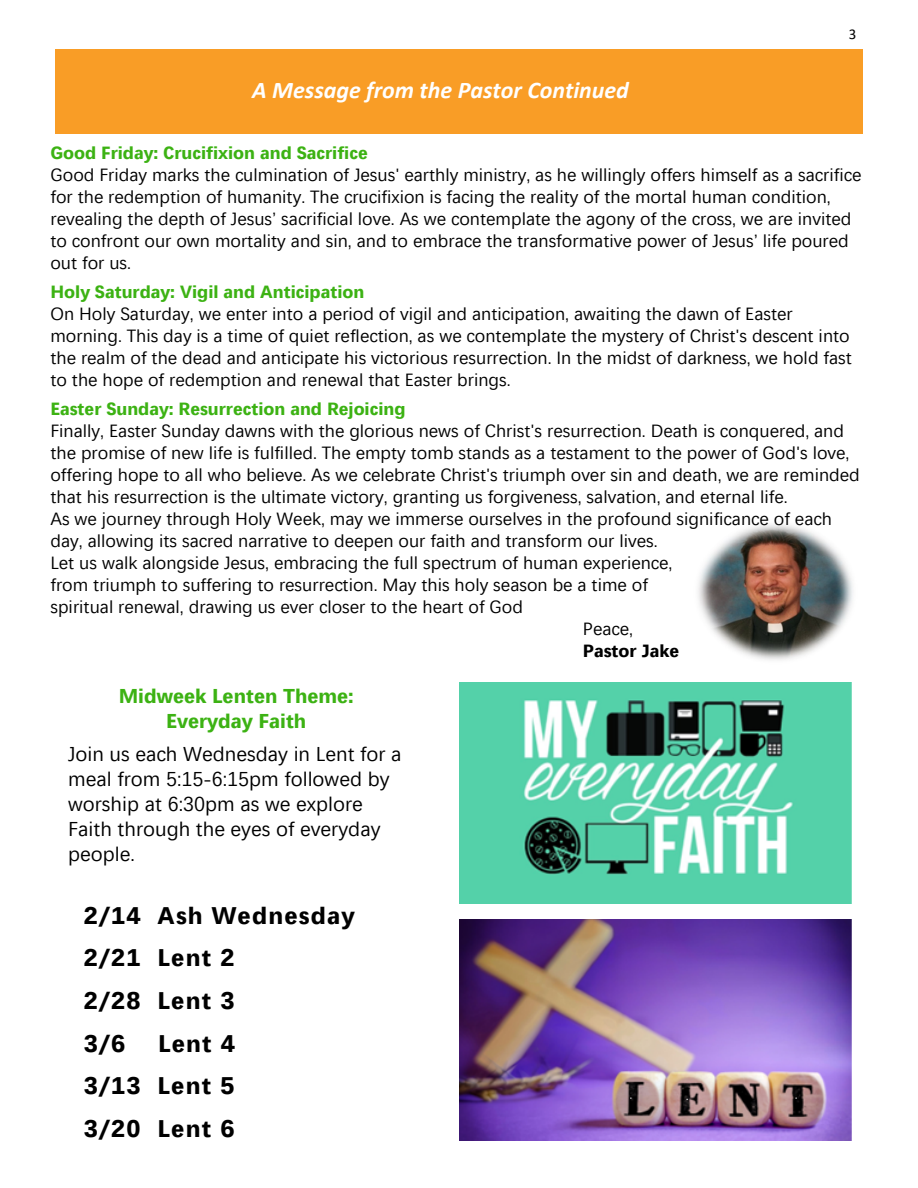
<style>
.page{position:relative;width:918px;height:1188px;background:#fff}
.page>*{position:absolute;margin:0;border:0;box-sizing:border-box;transform-origin:0 0}
.t1{font:700 24.6px/42.6px "Nirmala UI";letter-spacing:.045em;color:#000}
.t2{font:italic 700 24px "Calibri";color:#fff}
.t3{font:20.4px/25px "Nirmala UI";color:#000}
.t4{font:700 20.4px/25px "Nirmala UI";color:#3cb213;text-align:center}
.t5{font:18px/22px "Nirmala UI";color:#000}
.t6{font:700 18px "Nirmala UI";color:#3cb213}
.t7{font:700 18px "Nirmala UI";color:#000}
.t8{font:15px "Calibri";color:#000}
</style>
<div class="page">
<img style="left:698px;top:524px;width:155px;height:136px">
<img style="left:459px;top:683px;width:393px;height:220px">
<img style="left:459px;top:920px;width:393px;height:220px">
<div style="left:55px;top:49px;width:808px;height:85px;background:#f99d26"></div>
<h1 class="t2" style="left:252px;top:80px;width:378px">A Message from the Pastor Continued</h1>
<p class="t8" style="left:849px;top:28px;width:9px">3</p>
<p class="t6" style="left:50px;top:139px;width:319px">Good Friday: Crucifixion and Sacrifice</p>
<p class="t5" style="left:50px;top:162px;width:813px">Good Friday marks the culmination of Jesus' earthly ministry, as he willingly offers himself as a sacrifice for the redemption of humanity. The crucifixion is facing the reality of the mortal human condition, revealing the depth of Jesus’ sacrificial love. As we contemplate the agony of the cross, we are invited to confront our own mortality and sin, and to embrace the transformative power of Jesus’ life poured out for us.</p>
<h1 class="t6" style="left:50px;top:278px;width:315px">Holy Saturday: Vigil and Anticipation</h1>
<p class="t5" style="left:50px;top:301px;width:803px">On Holy Saturday, we enter into a period of vigil and anticipation, awaiting the dawn of Easter morning. This day is a time of quiet reflection, as we contemplate the mystery of Christ's descent into the realm of the dead and anticipate his victorious resurrection. In the midst of darkness, we hold fast to the hope of redemption and renewal that Easter brings.</p>
<p class="t6" style="left:50px;top:395px;width:357px">Easter Sunday: Resurrection and Rejoicing</p>
<p class="t5" style="left:50px;top:418px;width:811px">Finally, Easter Sunday dawns with the glorious news of Christ's resurrection. Death is conquered, and the promise of new life is fulfilled. The empty tomb stands as a testament to the power of God's love, offering hope to all who believe. As we celebrate Christ's triumph over sin and death, we are reminded that his resurrection is the ultimate victory, granting us forgiveness, salvation, and eternal life.</p>
<p class="t5" style="left:50px;top:506px;width:783px">As we journey through Holy Week, may we immerse ourselves in the profound significance of each day, allowing its sacred narrative to deepen our faith and transform our lives.</p>
<p class="t5" style="left:50px;top:550px;width:624px">Let us walk alongside Jesus, embracing the full spectrum of human experience,</p>
<p class="t5" style="left:50px;top:572px;width:599px">from triumph to suffering to resurrection. May this holy season be a time of</p>
<p class="t5" style="left:50px;top:594px;width:474px">spiritual renewal, drawing us ever closer to the heart of God</p>
<p class="t5" style="left:583px;top:616px;width:52px">Peace,</p>
<p class="t7" style="left:583px;top:637px;width:98px">Pastor Jake</p>
<p class="t4" style="left:119px;top:682px;width:237px">Midweek Lenten Theme:<br>Everyday Faith</p>
<h2 class="t3" style="left:68px;top:740px;width:335px">Join us each Wednesday in Lent for a meal from 5:15-6:15pm followed by worship at 6:30pm as we explore<br>Faith through the eyes of everyday people.</h2>
<h3 class="t1" style="left:84px;top:892px;width:272px">2/14 Ash Wednesday<br>2/21 Lent 2<br>2/28 Lent 3<br>3/6</h3>
<h3 class="t1" style="left:84px;top:1020px;width:153px;text-align:justify;text-indent:74px">Lent 4<br>3/13 Lent 5<br>3/20 Lent 6</h3>
</div>
